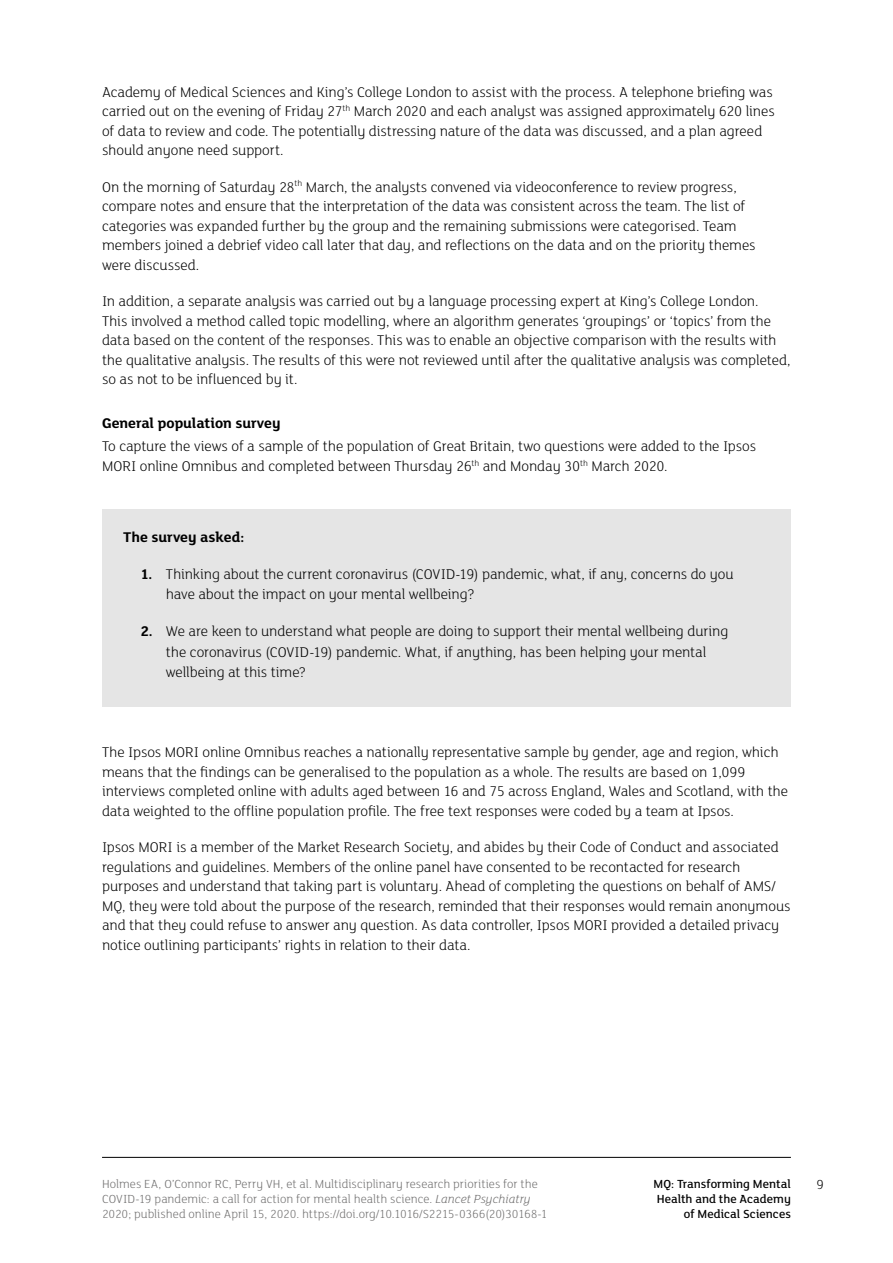
<style>
.page{position:relative;width:893px;height:1263px;background:#fff}
.page>*{position:absolute;margin:0;border:0;box-sizing:border-box;transform-origin:0 0}
.t1{font:300 15.3px/19.5px "FS Lola";letter-spacing:-.005em;color:#000}
.t2{font:700 15.3px "FS Lola";letter-spacing:-.005em;color:#000}
.t3{font:300 14.25px "FS Lola";color:#000}
.t4{font:300 12.75px/15.3px "FS Lola";color:#706f6f}
.t5{font:500 12.75px/15.3px "FS Lola";color:#000;text-align:right}
.s1{font-weight:700}
.s2{font-style:italic}
</style>
<div class="page">
<hr style="left:102px;top:1157px;width:689px;height:1px;background:#000">
<div style="left:102px;top:509px;width:689px;height:197px;background:#e5e5e5"></div>
<p class="t1" style="left:102px;top:81px;width:674px">Academy of Medical Sciences and King’s College London to assist with the process. A telephone briefing was carried out on the evening of Friday 27<sup>th</sup> March 2020 and each analyst was assigned approximately 620 lines of data to review and code. The potentially distressing nature of the data was discussed, and a plan agreed should anyone need support.</p>
<p class="t1" style="left:102px;top:176px;width:655px">On the morning of Saturday 28<sup>th</sup> March, the analysts convened via videoconference to review progress, compare notes and ensure that the interpretation of the data was consistent across the team. The list of categories was expanded further by the group and the remaining submissions were categorised. Team members joined a debrief video call later that day, and reflections on the data and on the priority themes were discussed.</p>
<p class="t1" style="left:102px;top:291px;width:690px">In addition, a separate analysis was carried out by a language processing expert at King’s College London.<br>This involved a method called topic modelling, where an algorithm generates ‘groupings’ or ‘topics’ from the data based on the content of the responses. This was to enable an objective comparison with the results with the qualitative analysis. The results of this were not reviewed until after the qualitative analysis was completed, so as not to be influenced by it.</p>
<p class="t2" style="left:102px;top:412px;width:180px">General population survey</p>
<p class="t1" style="left:102px;top:436px;width:655px">To capture the views of a sample of the population of Great Britain, two questions were added to the Ipsos<br>MORI online Omnibus and completed between Thursday 26<sup>th</sup> and Monday 30<sup>th</sup> March 2020.</p>
<p class="t2" style="left:123px;top:526px;width:122px">The survey asked:</p>
<p class="t1" style="left:166px;top:563px;width:569px;line-height:20.2px;text-indent:-26px"><span class="s1">1.</span> Thinking about the current coronavirus (COVID-19) pandemic, what, if any, concerns do you have about the impact on your mental wellbeing?</p>
<p class="t1" style="left:166px;top:621px;width:564px;line-height:20.2px;text-indent:-26px"><span class="s1">2.</span> We are keen to understand what people are doing to support their mental wellbeing during the coronavirus (COVID-19) pandemic. What, if anything, has been helping your mental wellbeing at this time?</p>
<p class="t1" style="left:102px;top:742px;width:688px">The Ipsos MORI online Omnibus reaches a nationally representative sample by gender, age and region, which means that the findings can be generalised to the population as a whole. The results are based on 1,099 interviews completed online with adults aged between 16 and 75 across England, Wales and Scotland, with the data weighted to the offline population profile. The free text responses were coded by a team at Ipsos.</p>
<p class="t1" style="left:102px;top:837px;width:690px">Ipsos MORI is a member of the Market Research Society, and abides by their Code of Conduct and associated regulations and guidelines. Members of the online panel have consented to be recontacted for research purposes and understand that taking part is voluntary. Ahead of completing the questions on behalf of AMS/ MQ, they were told about the purpose of the research, reminded that their responses would remain anonymous and that they could refuse to answer any question. As data controller, Ipsos MORI provided a detailed privacy notice outlining participants’ rights in relation to their data.</p>
<p class="t4" style="left:102px;top:1175px;width:447px">Holmes EA, O’Connor RC, Perry VH, et al. Multidisciplinary research priorities for the<br>COVID-19 pandemic: a call for action for mental health science. <span class="s2">Lancet Psychiatry<br></span>2020; published online April 15, 2020. https://doi.org/10.1016/S2215-0366(20)30168-1</p>
<p class="t3" style="left:816px;top:1175px;width:9px">9</p>
<p class="t5" style="left:654px;top:1175px;width:139px">MQ: Transforming Mental<br>Health and the Academy of Medical Sciences</p>
</div>
